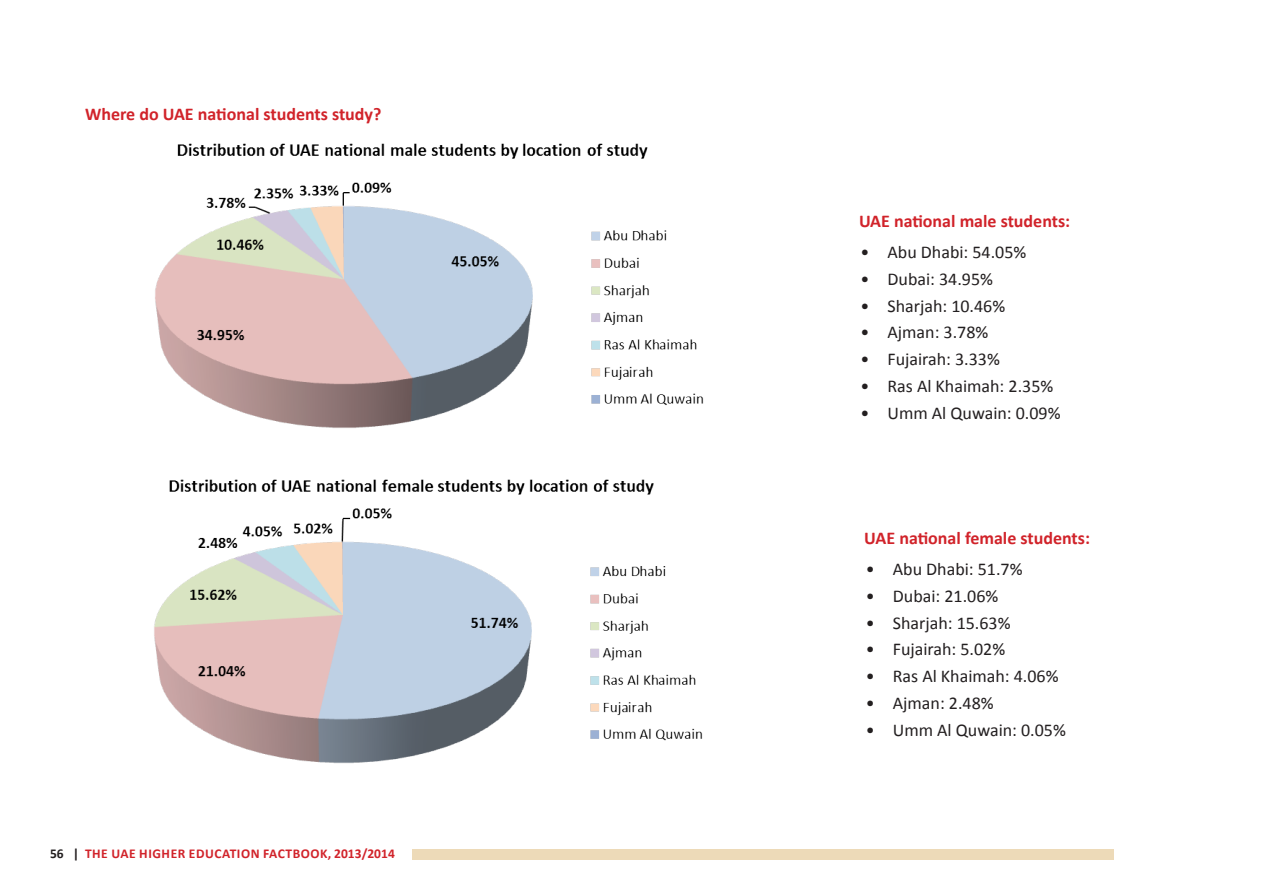
<style>
.page{position:relative;width:1263px;height:893px;background:#fff}
.page>*{position:absolute;margin:0;border:0;box-sizing:border-box;transform-origin:0 0}
.List_Paragraph{font:18px "Calibri";color:#231f20}
.t1{font:700 18px "Calibri";color:#d1232a}
.t2{font:700 13.5px "Calibri";letter-spacing:.04em;color:#d1232a}
.s1{color:#231f20}
</style>
<div class="page">
<div style="left:412px;top:849px;width:702px;height:11px;background:#eddab8"></div>
<img style="left:155px;top:143px;width:549px;height:285px">
<img style="left:154px;top:479px;width:549px;height:285px">
<p class="t1" style="left:85px;top:103px;width:298px">Where do UAE national students study?</p>
<p class="t2" style="left:50px;top:845px;width:346px"><span class="s1">56 |</span> THE UAE HIGHER EDUCATION FACTBOOK, 2013/2014</p>
<p class="t1" style="left:859px;top:210px;width:213px">UAE national male students:</p>
<p class="List_Paragraph" style="left:860px;top:241px;width:167px">• Abu Dhabi: 54.05%</p>
<p class="List_Paragraph" style="left:860px;top:268px;width:134px">• Dubai: 34.95%</p>
<p class="List_Paragraph" style="left:860px;top:294px;width:146px">• Sharjah: 10.46%</p>
<p class="List_Paragraph" style="left:860px;top:321px;width:129px">• Ajman: 3.78%</p>
<p class="List_Paragraph" style="left:860px;top:348px;width:141px">• Fujairah: 3.33%</p>
<p class="List_Paragraph" style="left:860px;top:375px;width:194px">• Ras Al Khaimah: 2.35%</p>
<p class="List_Paragraph" style="left:860px;top:401px;width:202px">• Umm Al Quwain: 0.09%</p>
<p class="t1" style="left:864px;top:527px;width:227px">UAE national female students:</p>
<p class="List_Paragraph" style="left:866px;top:558px;width:158px">• Abu Dhabi: 51.7%</p>
<p class="List_Paragraph" style="left:866px;top:585px;width:134px">• Dubai: 21.06%</p>
<p class="List_Paragraph" style="left:866px;top:612px;width:146px">• Sharjah: 15.63%</p>
<p class="List_Paragraph" style="left:866px;top:638px;width:141px">• Fujairah: 5.02%</p>
<p class="List_Paragraph" style="left:866px;top:665px;width:194px">• Ras Al Khaimah: 4.06%</p>
<p class="List_Paragraph" style="left:866px;top:692px;width:129px">• Ajman: 2.48%</p>
<p class="List_Paragraph" style="left:866px;top:719px;width:202px">• Umm Al Quwain: 0.05%</p>
</div>
